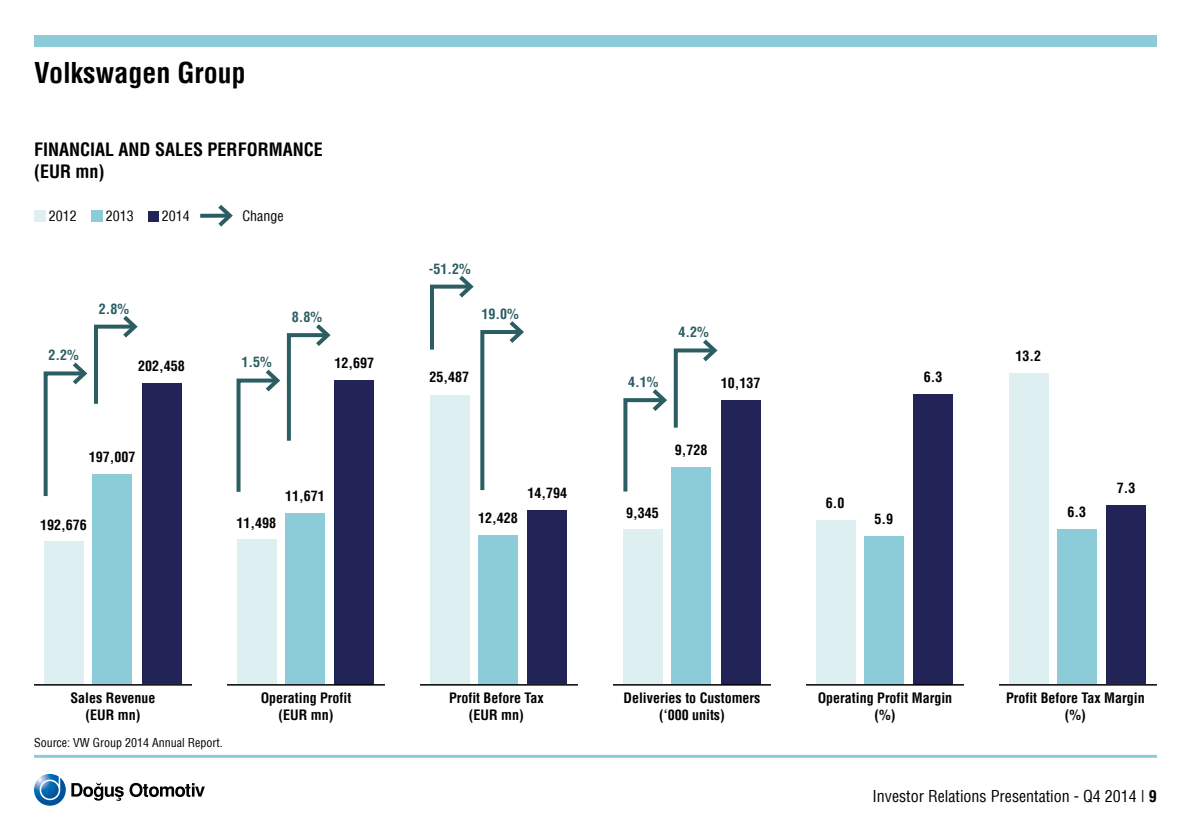
<style>
.page{position:relative;width:1191px;height:840px;background:#fff}
.page>*{position:absolute;margin:0;border:0;box-sizing:border-box;transform-origin:0 0}
.t1{font:700 condensed 28px "Helvetica";color:#000}
.t2{font:700 condensed 18px/21.6px "Helvetica";color:#000}
.t3{font:condensed 16px "Helvetica";color:#000}
.t4{font:700 condensed 14px/16.8px "Helvetica";color:#000;text-align:center}
.t5{font:700 condensed 14px "Helvetica";color:#2b5d63}
.t6{font:condensed 14px "Helvetica";color:#000}
.t7{font:condensed 12px "Helvetica";color:#000}
.s1{font-weight:700}
</style>
<div class="page">
<div style="left:34px;top:35px;width:1123px;height:12px;background:#8bccd8"></div>
<svg style="left:34px;top:773px;width:171px;height:32px"></svg>
<hr style="left:34px;top:754px;width:1123px;height:3px;background:#8bccd8">
<div style="left:34px;top:210px;width:11px;height:11px;background:#deeff1"></div>
<div style="left:91px;top:210px;width:11px;height:11px;background:#8bccd8"></div>
<div style="left:148px;top:211px;width:10px;height:10px;background:#222356"></div>
<div style="left:200px;top:213px;width:30px;height:5px;background:#2b5d63"></div>
<svg style="left:214px;top:205px;width:19px;height:22px"></svg>
<div style="left:622px;top:529px;width:40px;height:154px;background:#deeff1"></div>
<div style="left:671px;top:467px;width:40px;height:216px;background:#8bccd8"></div>
<div style="left:721px;top:399px;width:39px;height:284px;background:#222356"></div>
<hr style="left:613px;top:683px;width:158px;height:2px;background:#000">
<div style="left:44px;top:541px;width:40px;height:142px;background:#deeff1"></div>
<div style="left:92px;top:474px;width:40px;height:209px;background:#8bccd8"></div>
<div style="left:142px;top:383px;width:39px;height:300px;background:#222356"></div>
<hr style="left:34px;top:683px;width:158px;height:2px;background:#000">
<div style="left:816px;top:520px;width:39px;height:163px;background:#deeff1"></div>
<div style="left:864px;top:535px;width:40px;height:148px;background:#8bccd8"></div>
<div style="left:913px;top:394px;width:40px;height:289px;background:#222356"></div>
<hr style="left:806px;top:683px;width:158px;height:2px;background:#000">
<div style="left:237px;top:539px;width:40px;height:144px;background:#deeff1"></div>
<div style="left:285px;top:513px;width:40px;height:170px;background:#8bccd8"></div>
<div style="left:335px;top:380px;width:39px;height:303px;background:#222356"></div>
<hr style="left:227px;top:683px;width:158px;height:2px;background:#000">
<div style="left:1008px;top:373px;width:40px;height:310px;background:#deeff1"></div>
<div style="left:1057px;top:529px;width:40px;height:154px;background:#8bccd8"></div>
<div style="left:1106px;top:505px;width:40px;height:178px;background:#222356"></div>
<hr style="left:999px;top:683px;width:158px;height:2px;background:#000">
<div style="left:430px;top:395px;width:40px;height:288px;background:#deeff1"></div>
<div style="left:478px;top:534px;width:40px;height:149px;background:#8bccd8"></div>
<div style="left:528px;top:510px;width:39px;height:173px;background:#222356"></div>
<hr style="left:420px;top:683px;width:158px;height:2px;background:#000">
<svg style="left:43px;top:315px;width:95px;height:182px"></svg>
<svg style="left:236px;top:324px;width:95px;height:168px"></svg>
<svg style="left:430px;top:275px;width:94px;height:216px"></svg>
<svg style="left:623px;top:339px;width:95px;height:153px"></svg>
<h1 class="t1" style="left:34px;top:56px;width:213px">Volkswagen Group</h1>
<p class="t2" style="left:34px;top:138px;width:290px">FINANCIAL AND SALES PERFORMANCE (EUR mn)</p>
<p class="t6" style="left:49px;top:207px;width:29px">2012</p>
<p class="t6" style="left:106px;top:207px;width:29px">2013</p>
<p class="t6" style="left:162px;top:207px;width:29px">2014</p>
<p class="t6" style="left:242px;top:207px;width:43px">Change</p>
<p class="t5" style="left:429px;top:260px;width:43px">-51.2%</p>
<p class="t5" style="left:48px;top:346px;width:32px">2.2%</p>
<p class="t5" style="left:99px;top:300px;width:32px">2.8%</p>
<p class="t4" style="left:138px;top:357px;width:48px">202,458</p>
<p class="t5" style="left:241px;top:353px;width:32px">1.5%</p>
<p class="t5" style="left:292px;top:308px;width:32px">8.8%</p>
<p class="t5" style="left:481px;top:305px;width:39px">19.0%</p>
<p class="t4" style="left:334px;top:354px;width:41px">12,697</p>
<p class="t4" style="left:429px;top:368px;width:41px">25,487</p>
<p class="t4" style="left:89px;top:448px;width:48px">197,007</p>
<p class="t4" style="left:40px;top:515px;width:48px">192,676</p>
<p class="t4" style="left:236px;top:513px;width:41px">11,498</p>
<p class="t4" style="left:285px;top:487px;width:41px">11,671</p>
<p class="t4" style="left:478px;top:509px;width:41px">12,428</p>
<p class="t4" style="left:527px;top:484px;width:41px">14,794</p>
<p class="t5" style="left:628px;top:373px;width:32px">4.1%</p>
<p class="t5" style="left:678px;top:323px;width:32px">4.2%</p>
<p class="t4" style="left:721px;top:374px;width:41px">10,137</p>
<p class="t4" style="left:675px;top:441px;width:34px">9,728</p>
<p class="t4" style="left:626px;top:503px;width:34px">9,345</p>
<p class="t4" style="left:924px;top:368px;width:20px">6.3</p>
<p class="t4" style="left:826px;top:494px;width:20px">6.0</p>
<p class="t4" style="left:874px;top:510px;width:20px">5.9</p>
<p class="t4" style="left:1015px;top:347px;width:27px">13.2</p>
<p class="t4" style="left:1067px;top:503px;width:20px">6.3</p>
<p class="t4" style="left:1117px;top:479px;width:20px">7.3</p>
<p class="t4" style="left:70px;top:688px;width:87px">Sales Revenue (EUR mn)</p>
<p class="t7" style="left:34px;top:734px;width:190px">Source: VW Group 2014 Annual Report.</p>
<p class="t4" style="left:261px;top:688px;width:92px">Operating Profit (EUR mn)</p>
<p class="t4" style="left:449px;top:688px;width:96px">Profit Before Tax (EUR mn)</p>
<p class="t4" style="left:623px;top:688px;width:138px">Deliveries to Customers (‘000 units)</p>
<p class="t4" style="left:817px;top:688px;width:136px">Operating Profit Margin (%)</p>
<p class="t4" style="left:1006px;top:688px;width:140px">Profit Before Tax Margin (%)</p>
<p class="t3" style="left:872px;top:785px;width:286px">Investor Relations Presentation - Q4 2014 | <span class="s1">9</span></p>
</div>
